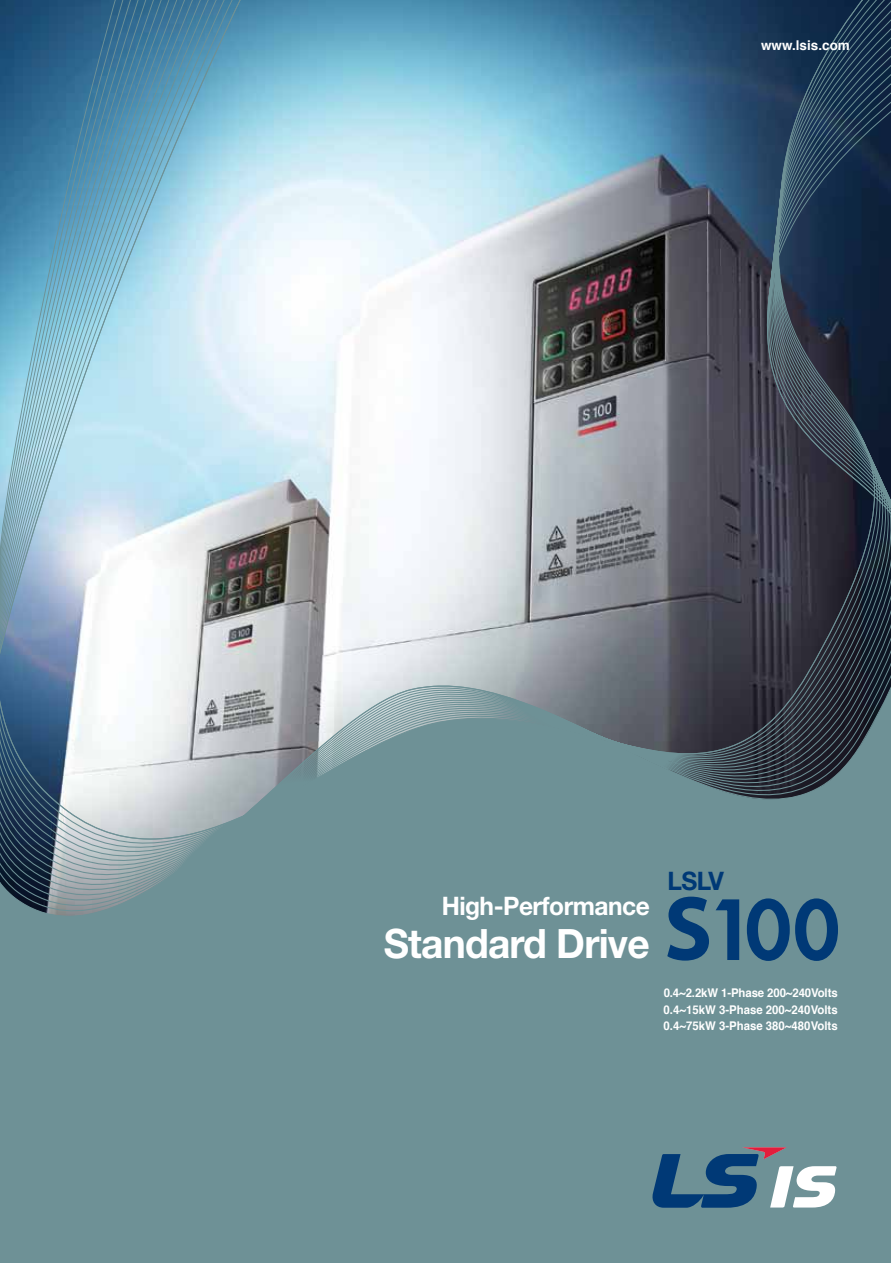
<style>
.page{position:relative;width:891px;height:1263px;background:#fff}
.page>*{position:absolute;margin:0;border:0;box-sizing:border-box;transform-origin:0 0}
.t1{font:700 40.5px "Helvetica Neue";letter-spacing:-.02em;color:#fff;scale:.96 1}
.t2{font:700 25.5px "Helvetica Neue";letter-spacing:-.02em;color:#fff;scale:.96 1}
.t3{font:700 25.5px "Helvetica Neue";color:#003976;scale:.96 1}
.t4{font:700 13.5px "Helvetica";color:#fff}
.t5{font:700 12px/16.5px "Helvetica";color:#fff;text-align:justify;scale:.95 1}
</style>
<div class="page">
<div style="left:0;top:942px;width:890px;height:321px;background:#6e9196"></div>
<img style="left:0;top:0;width:890px;height:942px">
<svg style="left:651px;top:1147px;width:185px;height:61px;background:#66869b"></svg>
<svg style="left:665px;top:895px;width:174px;height:67px;background:#3c6987"></svg>
<p class="t4" style="left:761px;top:34px;width:90px">www.lsis.com</p>
<h2 class="t2" style="left:441px;top:890px;width:218px">High-Performance</h2>
<h1 class="t1" style="left:384px;top:918px;width:278px">Standard Drive</h1>
<h2 class="t3" style="left:667px;top:865px;width:60px">LSLV</h2>
<p class="t5" style="left:663px;top:985px;width:185px">0.4~2.2kW 1-Phase 200~240Volts 0.4~15kW 3-Phase 200~240Volts 0.4~75kW 3-Phase 380~480Volts</p>
</div>
